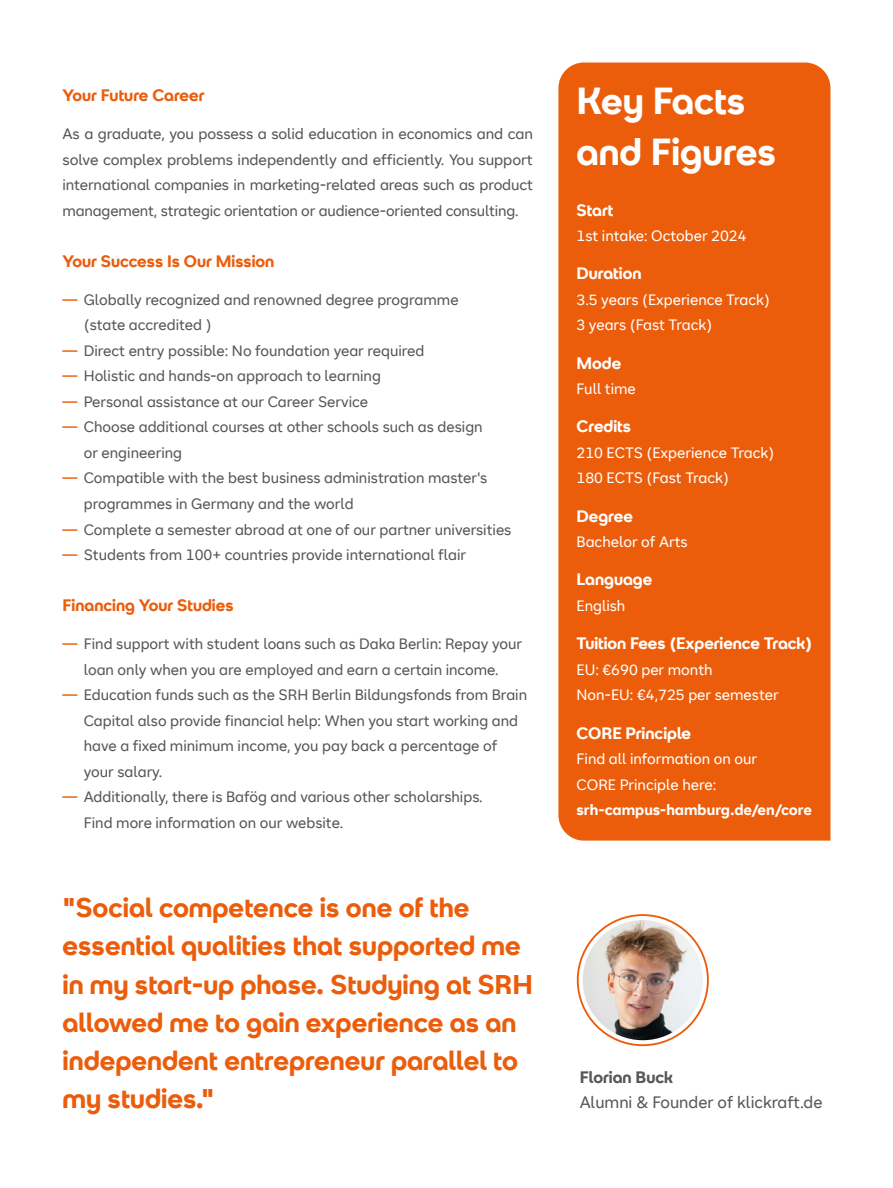
<style>
.page{position:relative;width:893px;height:1188px;background:#fff}
.page>*{position:absolute;margin:0;border:0;box-sizing:border-box;transform-origin:0 0}
.t1{font:700 37.5px/51px "SRH Headline";color:#fff}
.t2{font:700 27px/38.2px "SRH Headline";color:#eb5d0b}
.t3{font:700 16.5px "SRH Headline";color:#fff}
.t4{font:700 16.5px "SRH Headline";color:#eb5d0b}
.t5{font:16.5px "SRH Text";color:#575756}
.t6{font:700 16.5px "SRH Headline";color:#575756}
.t7{font:15px/25.5px "SRH Text";color:#575756}
.t8{font:15px/25.5px "SRH Text";color:#fff}
.t9{font:700 15px "SRH Text";color:#fff}
.s1{color:#eb5d0b}
</style>
<div class="page">
<img style="left:583px;top:920px;width:120px;height:120px;border-radius:60px">
<div style="left:558px;top:63px;width:272px;height:778px;background:#eb5d0b"></div>
<p class="t4" style="left:63px;top:85px;width:144px">Your Future Career</p>
<p class="t7" style="left:63px;top:121px;width:472px;text-align:justify">As a graduate, you possess a solid education in economics and can solve complex problems independently and efficiently. You support international companies in marketing-related areas such as product management, strategic orientation or audience-oriented consulting.</p>
<p class="t4" style="left:63px;top:251px;width:213px">Your Success Is Our Mission</p>
<p class="t7" style="left:84px;top:287px;width:376px;text-indent:-21px"><span class="s1">—</span> Globally recognized and renowned degree programme (state accredited )</p>
<p class="t7" style="left:63px;top:338px;width:363px"><span class="s1">—</span> Direct entry possible: No foundation year required</p>
<p class="t7" style="left:63px;top:364px;width:320px"><span class="s1">—</span> Holistic and hands-on approach to learning</p>
<p class="t7" style="left:63px;top:389px;width:307px"><span class="s1">—</span> Personal assistance at our Career Service</p>
<p class="t7" style="left:84px;top:415px;width:400px;text-indent:-21px"><span class="s1">—</span> Choose additional courses at other schools such as design or engineering</p>
<p class="t7" style="left:84px;top:466px;width:405px;text-indent:-21px"><span class="s1">—</span> Compatible with the best business administration master's programmes in Germany and the world</p>
<p class="t7" style="left:63px;top:517px;width:450px"><span class="s1">—</span> Complete a semester abroad at one of our partner universities</p>
<p class="t7" style="left:63px;top:542px;width:405px"><span class="s1">—</span> Students from 100+ countries provide international flair</p>
<p class="t4" style="left:63px;top:596px;width:173px">Financing Your Studies</p>
<p class="t7" style="left:63px;top:631px;width:461px;text-align:center"><span class="s1">—</span> Find support with student loans such as Daka Berlin: Repay your loan only when you are employed and earn a certain income.</p>
<p class="t7" style="left:84px;top:682px;width:445px;text-indent:-21px"><span class="s1">—</span> Education funds such as the SRH Berlin Bildungsfonds from Brain Capital also provide financial help: When you start working and have a fixed minimum income, you pay back a percentage of your salary.</p>
<p class="t7" style="left:84px;top:784px;width:400px;text-indent:-21px"><span class="s1">—</span> Additionally, there is Bafög and various other scholarships.<br>Find more information on our website.</p>
<h2 class="t2" style="left:63px;top:889px;width:472px">"Social competence is one of the essential qualities that supported me in my start-up phase. Studying at SRH allowed me to gain experience as an independent entrepreneur parallel to my studies."</h2>
<h1 class="t1" style="left:576px;top:75px;width:201px">Key Facts and Figures</h1>
<p class="t3" style="left:576px;top:200px;width:38px">Start</p>
<p class="t8" style="left:576px;top:223px;width:172px">1st intake: October 2024</p>
<p class="t3" style="left:576px;top:264px;width:67px">Duration</p>
<p class="t8" style="left:576px;top:287px;width:195px">3.5 years (Experience Track)<br>3 years (Fast Track)</p>
<p class="t3" style="left:576px;top:353px;width:46px">Mode</p>
<p class="t8" style="left:576px;top:376px;width:61px">Full time</p>
<p class="t3" style="left:576px;top:417px;width:56px">Credits</p>
<p class="t8" style="left:576px;top:440px;width:199px">210 ECTS (Experience Track)<br>180 ECTS (Fast Track)</p>
<p class="t3" style="left:576px;top:506px;width:58px">Degree</p>
<p class="t8" style="left:576px;top:529px;width:113px">Bachelor of Arts</p>
<p class="t3" style="left:576px;top:570px;width:77px">Language</p>
<p class="t8" style="left:576px;top:593px;width:50px">English</p>
<p class="t3" style="left:576px;top:634px;width:237px">Tuition Fees (Experience Track)</p>
<p class="t8" style="left:576px;top:657px;width:204px">EU: €690 per month<br>Non-EU: €4,725 per semester</p>
<p class="t3" style="left:576px;top:723px;width:116px">CORE Principle</p>
<p class="t8" style="left:576px;top:746px;width:182px">Find all information on our<br>CORE Principle here:</p>
<p class="t9" style="left:576px;top:801px;width:237px">srh-campus-hamburg.de/en/core</p>
<p class="t6" style="left:580px;top:1068px;width:95px">Florian Buck</p>
<p class="t5" style="left:580px;top:1093px;width:244px">Alumni &amp; Founder of klickraft.de</p>
</div>
